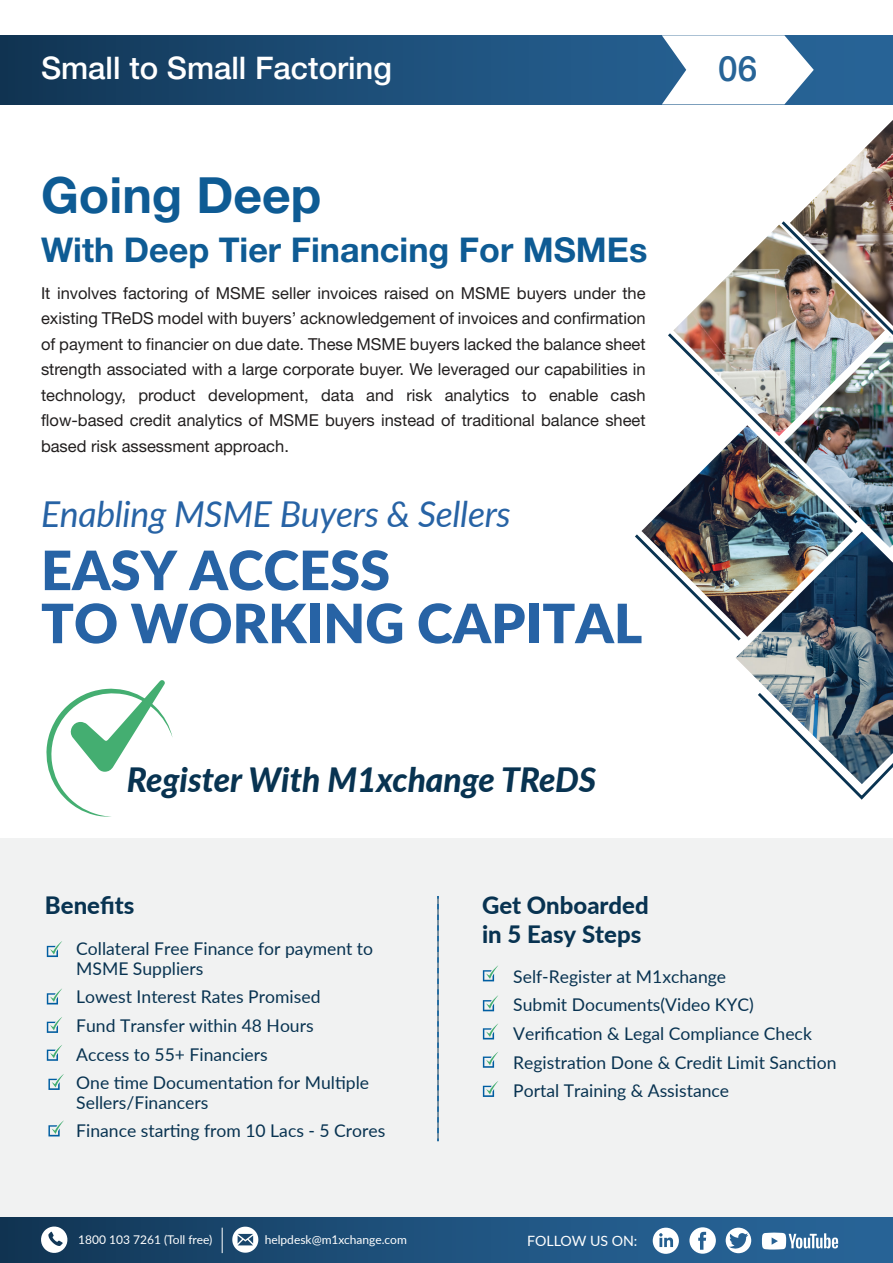
<style>
.page{position:relative;width:893px;height:1263px;background:#fff}
.page>*{position:absolute;margin:0;border:0;box-sizing:border-box;transform-origin:0 0}
.t1{font:900 54.15px/53.1px "Lato";color:#2763a5}
.t2{font:49.95px "Helvetica Neue LT 75 Bd";color:#0e5b94}
.t3{font:italic 35.7px "Lato";letter-spacing:-.01em;color:#2763a5}
.t4{font:35.1px "Helvetica Neue LT 65 Md";color:#276497}
.t5{font:34.2px "Helvetica Neue LT 75 Bd";color:#0e5b94}
.t6{font:italic 800 33.45px "Lato";color:#083351}
.t7{font:31.2px "Helvetica Neue LT 65 Md";color:#fff}
.t8{font:800 24px/28.7px "Lato";color:#083351}
.t9{font:17.55px/28.7px "Lato";color:#083351}
.t10{font:16.5px/25.5px "Helvetica Neue LT 55 Rm";color:#221f1f;text-align:justify}
.t11{font:14.25px "Lato";color:#fff}
.t12{font:12px "Lato";color:#fff}
</style>
<div class="page">
<div style="left:0;top:838px;width:893px;height:425px;background:#f1f2f2"></div>
<svg style="left:0;top:35px;width:893px;height:69px;background:#1c4d76"></svg>
<svg style="left:662px;top:35px;width:152px;height:69px"></svg>
<div style="left:0;top:1217px;width:893px;height:46px;background:linear-gradient(to right,#123858,#2a699f)"></div>
<svg style="left:653px;top:1227px;width:26px;height:27px"></svg>
<svg style="left:689px;top:1227px;width:27px;height:27px"></svg>
<svg style="left:726px;top:1227px;width:25px;height:26px"></svg>
<svg style="left:762px;top:1232px;width:76px;height:17px"></svg>
<svg style="left:40px;top:1225px;width:29px;height:29px"></svg>
<svg style="left:232px;top:1227px;width:26px;height:26px"></svg>
<svg style="left:222px;top:1228px;width:1px;height:25px"></svg>
<svg style="left:46px;top:680px;width:127px;height:137px"></svg>
<svg style="left:437px;top:896px;width:2px;height:245px"></svg>
<svg style="left:483px;top:965px;width:15px;height:16px"></svg>
<svg style="left:483px;top:995px;width:15px;height:16px"></svg>
<svg style="left:483px;top:1023px;width:15px;height:16px"></svg>
<svg style="left:483px;top:1052px;width:15px;height:16px"></svg>
<svg style="left:483px;top:1081px;width:15px;height:16px"></svg>
<svg style="left:47px;top:941px;width:15px;height:16px"></svg>
<svg style="left:47px;top:988px;width:15px;height:16px"></svg>
<svg style="left:47px;top:1017px;width:15px;height:16px"></svg>
<svg style="left:47px;top:1045px;width:15px;height:16px"></svg>
<svg style="left:48px;top:1074px;width:16px;height:16px"></svg>
<svg style="left:48px;top:1120px;width:16px;height:16px"></svg>
<img style="left:736px;top:644px;width:157px;height:46px">
<img style="left:795px;top:120px;width:98px;height:98px">
<svg style="left:758px;top:690px;width:135px;height:110px"></svg>
<img style="left:635px;top:218px;width:258px;height:426px">
<h3 class="t7" style="left:41px;top:49px;width:352px">Small to Small Factoring</h3>
<h2 class="t2" style="left:41px;top:164px;width:282px">Going Deep</h2>
<h3 class="t5" style="left:41px;top:228px;width:608px">With Deep Tier Financing For MSMEs</h3>
<p class="t10" style="left:41px;top:280px;width:606px">It involves factoring of MSME seller invoices raised on MSME buyers under the existing TReDS model with buyers’ acknowledgement of invoices and confirmation of payment to financier on due date. These MSME buyers lacked the balance sheet strength associated with a large corporate buyer. We leveraged our capabilities in technology, product development, data and risk analytics to enable cash flow-based credit analytics of MSME buyers instead of traditional balance sheet based risk assessment approach.</p>
<h3 class="t3" style="left:41px;top:488px;width:471px">Enabling MSME Buyers &amp; Sellers</h3>
<h1 class="t1" style="left:41px;top:541px;width:603px">EASY ACCESS<br>TO WORKING CAPITAL</h1>
<h3 class="t6" style="left:127px;top:755px;width:471px">Register With M1xchange TReDS</h3>
<h3 class="t4" style="left:718px;top:47px;width:41px">06</h3>
<h3 class="t8" style="left:45px;top:890px;width:91px">Benefits</h3>
<p class="t9" style="left:76px;top:939px;width:298px;line-height:19.2px">Collateral Free Finance for payment to<br>MSME Suppliers</p>
<p class="t9" style="left:76px;top:982px;width:294px">Lowest Interest Rates Promised<br>Fund Transfer within 48 Hours<br>Access to 55+ Financiers<br>One time Documentation for Multiple</p>
<p class="t9" style="left:76px;top:1087px;width:311px">Sellers/Financers<br>Finance starting from 10 Lacs - 5 Crores</p>
<h3 class="t8" style="left:482px;top:890px;width:168px">Get Onboarded in 5 Easy Steps</h3>
<p class="t9" style="left:513px;top:961px;width:325px">Self-Register at M1xchange<br>Submit Documents(Video KYC)<br>Verification &amp; Legal Compliance Check Registration Done &amp; Credit Limit Sanction Portal Training &amp; Assistance</p>
<p class="t12" style="left:78px;top:1231px;width:136px">1800 103 7261 (Toll free)</p>
<p class="t12" style="left:265px;top:1231px;width:144px">helpdesk@m1xchange.com</p>
<p class="t11" style="left:527px;top:1231px;width:112px">FOLLOW US ON:</p>
</div>
